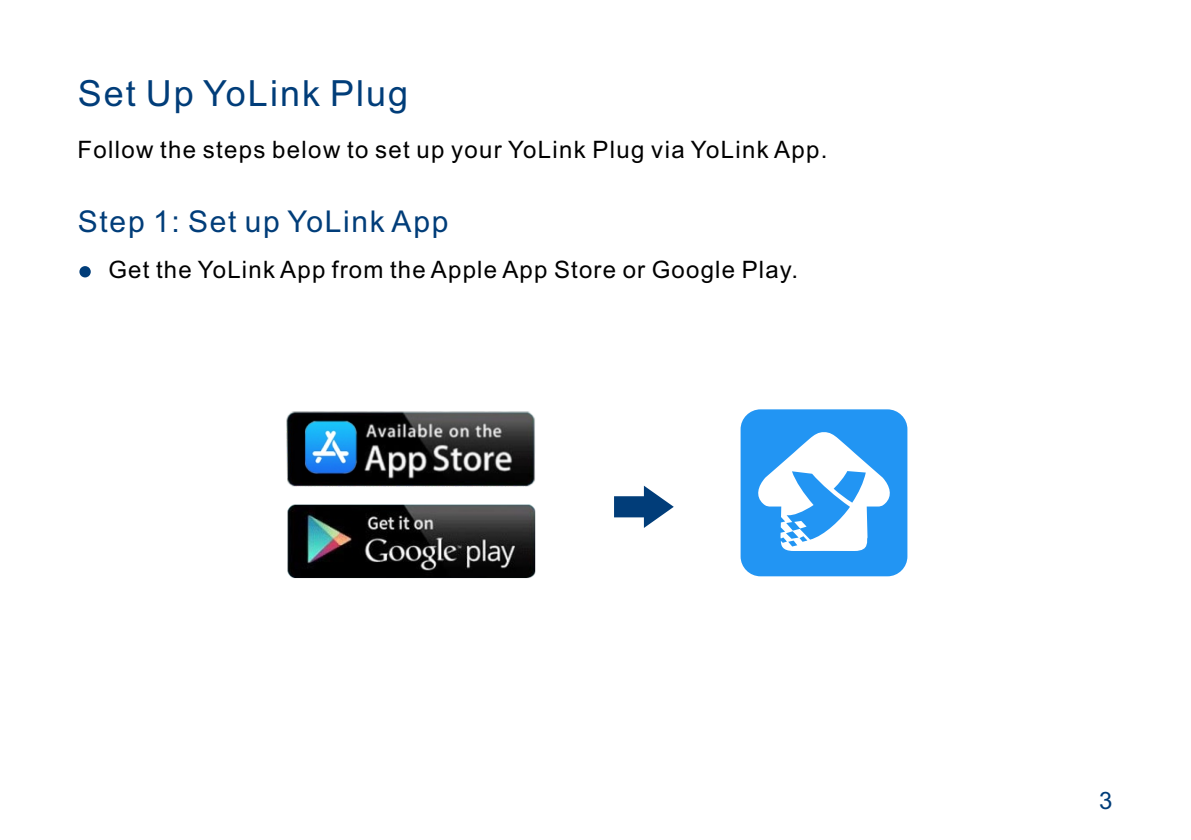
<style>
.page{position:relative;width:1191px;height:840px;background:#fff}
.page>*{position:absolute;margin:0;border:0;box-sizing:border-box;transform-origin:0 0}
.t1{font:36px "Arial";letter-spacing:.055em;color:#013d79}
.t2{font:30px "Arial";letter-spacing:.055em;color:#013d79}
.t3{font:24px "Arial";letter-spacing:.055em;color:#000}
.t4{font:24px "Arial";color:#013d79}
</style>
<div class="page">
<div style="left:79px;top:266px;width:12px;height:11px;background:#013d79;border-radius:50%"></div>
<div style="left:740px;top:409px;width:167px;height:167px;background:#2295f3;border-radius:20px"></div>
<svg style="left:758px;top:432px;width:132px;height:118px"></svg>
<svg style="left:614px;top:485px;width:60px;height:42px"></svg>
<img style="left:287px;top:504px;width:249px;height:75px">
<img style="left:286px;top:411px;width:249px;height:76px">
<h1 class="t1" style="left:78px;top:80px;width:332px">Set Up YoLink Plug</h1>
<p class="t3" style="left:77px;top:140px;width:751px">Follow the steps below to set up your YoLink Plug via YoLink App.</p>
<p class="t2" style="left:78px;top:210px;width:372px">Step 1: Set up YoLink App</p>
<p class="t3" style="left:108px;top:260px;width:691px">Get the YoLink App from the Apple App Store or Google Play.</p>
<p class="t4" style="left:1099px;top:791px;width:15px">3</p>
</div>
